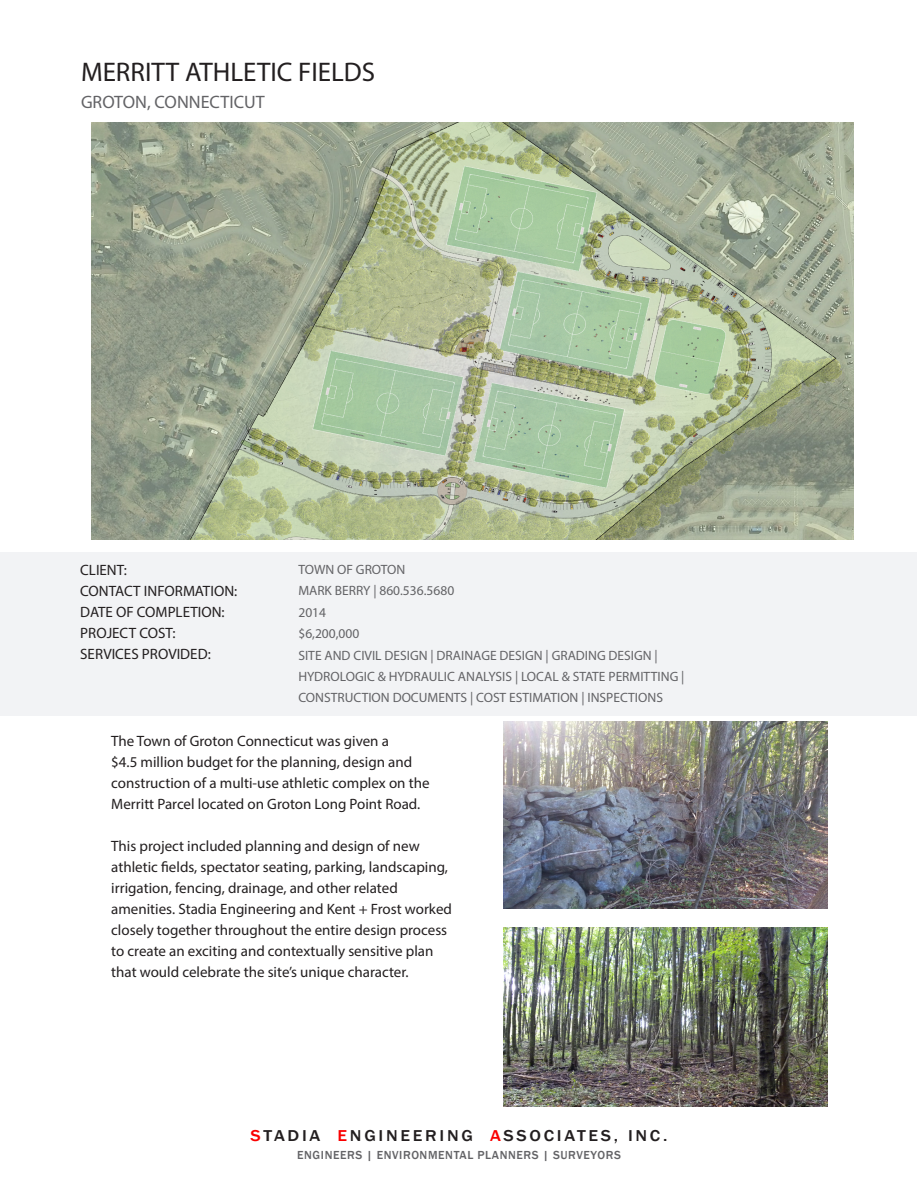
<style>
.page{position:relative;width:918px;height:1188px;background:#fff}
.page>*{position:absolute;margin:0;border:0;box-sizing:border-box;transform-origin:0 0}
.t1{font:27px "Myriad Pro";color:#231f20}
.t2{font:18px "Myriad Pro";color:#636366}
.t3{font:500 16.2px "Franklin Gothic";letter-spacing:.15em;color:#231f20;scale:1.11 1}
.t4{font:15px/21px "Myriad Pro";color:#231f20}
.t5{font:13.5px "Myriad Pro";color:#636366}
.t6{font:500 12px "Franklin Gothic";letter-spacing:.05em;color:#636366}
.s1{color:#fa0000}
</style>
<div class="page">
<div style="left:1px;top:553px;width:916px;height:163px;background:#f2f3f5"></div>
<img style="left:504px;top:928px;width:324px;height:179px">
<img style="left:91px;top:123px;width:763px;height:417px">
<img style="left:504px;top:722px;width:324px;height:186px">
<p class="t1" style="left:81px;top:55px;width:296px">MERRITT ATHLETIC FIELDS</p>
<p class="t2" style="left:81px;top:91px;width:185px">GROTON, CONNECTICUT</p>
<p class="t5" style="left:298px;top:561px;width:109px">TOWN OF GROTON</p>
<p class="t5" style="left:298px;top:582px;width:157px">MARK BERRY | 860.536.5680</p>
<p class="t5" style="left:298px;top:604px;width:29px">2014</p>
<p class="t5" style="left:298px;top:625px;width:62px">$6,200,000</p>
<p class="t5" style="left:298px;top:647px;width:361px">SITE AND CIVIL DESIGN | DRAINAGE DESIGN | GRADING DESIGN |</p>
<p class="t5" style="left:298px;top:668px;width:388px">HYDROLOGIC &amp; HYDRAULIC ANALYSIS | LOCAL &amp; STATE PERMITTING |</p>
<p class="t5" style="left:298px;top:690px;width:366px">CONSTRUCTION DOCUMENTS | COST ESTIMATION | INSPECTIONS</p>
<p class="t4" style="left:111px;top:730px;width:320px">The Town of Groton Connecticut was given a<br>$4.5 million budget for the planning, design and construction of a multi-use athletic complex on the Merritt Parcel located on Groton Long Point Road.</p>
<p class="t4" style="left:111px;top:835px;width:342px">This project included planning and design of new athletic fields, spectator seating, parking, landscaping, irrigation, fencing, drainage, and other related amenities. Stadia Engineering and Kent + Frost worked closely together throughout the entire design process to create an exciting and contextually sensitive plan that would celebrate the site’s unique character.</p>
<p class="t4" style="left:80px;top:559px;width:48px">CLIENT:</p>
<p class="t4" style="left:80px;top:580px;width:159px">CONTACT INFORMATION:</p>
<p class="t4" style="left:80px;top:601px;width:146px">DATE OF COMPLETION:</p>
<p class="t4" style="left:80px;top:622px;width:97px">PROJECT COST:</p>
<p class="t4" style="left:80px;top:643px;width:132px">SERVICES PROVIDED:</p>
<p class="t3" style="left:251px;top:1126px;width:377px"><span class="s1">S</span>TADIA <span class="s1">E</span>NGINEERING <span class="s1">A</span>SSOCIATES, INC.</p>
<p class="t6" style="left:297px;top:1148px;width:325px">ENGINEERS | ENVIRONMENTAL PLANNERS | SURVEYORS</p>
</div>
